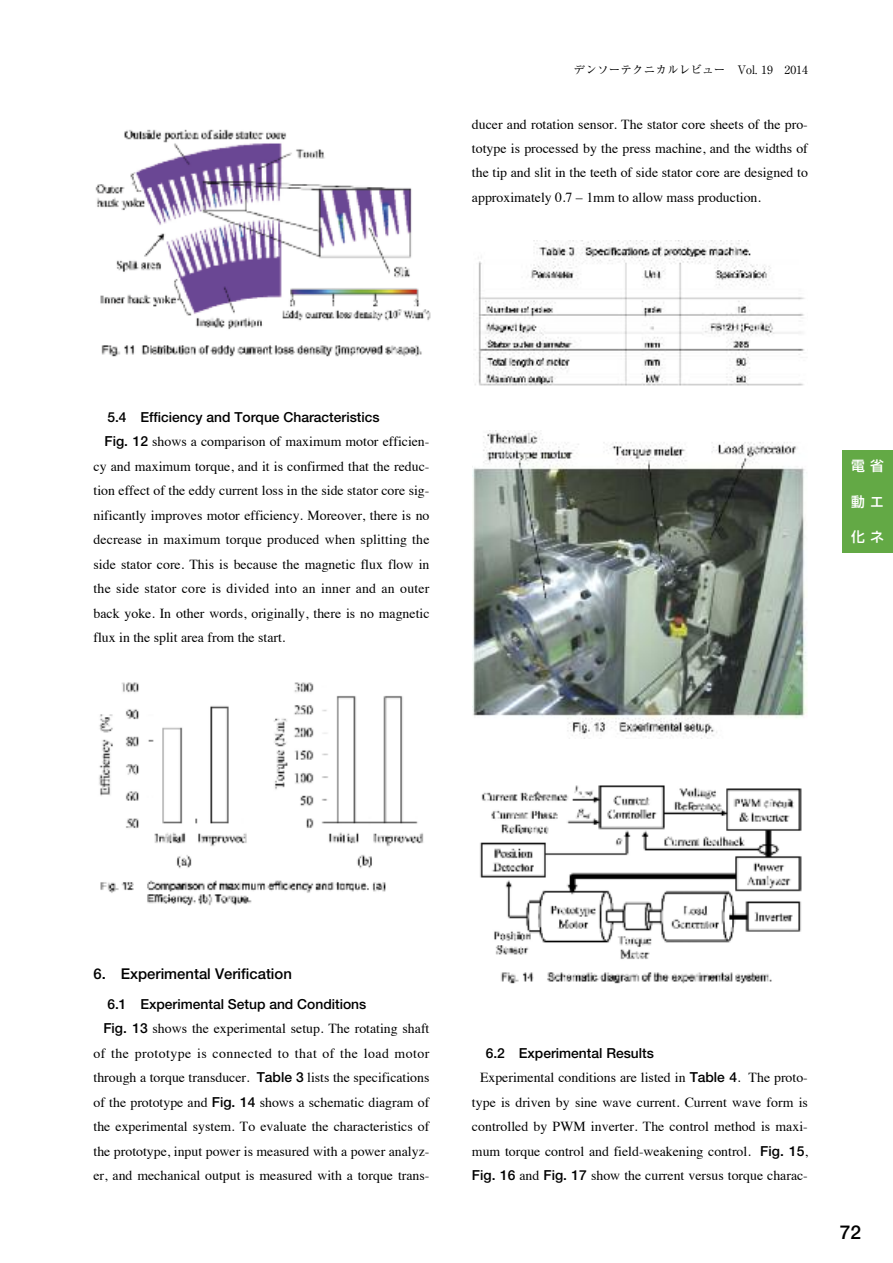
<style>
.page{position:relative;width:893px;height:1263px;background:#fff}
.page>*{position:absolute;margin:0;border:0;box-sizing:border-box;transform-origin:0 0}
.t1{font:700 19.2px "Futo Go B101";color:#000}
.t2{font:700 14.85px "Futo Go B101";color:#000}
.t3{font:13.8px/24.5px "Times";color:#000;text-align:justify}
.t4{font:700 13.8px "Futo Go B101";color:#000}
.t5{font:500 13.8px "Shin Go";color:#fff}
.t6{font:11.7px "Ryumin";color:#000}
.s1{font-family:"Futo Go B101";font-weight:700}
</style>
<div class="page">
<div style="left:842px;top:451px;width:51px;height:102px;background:#63a945"></div>
<img style="left:95px;top:129px;width:336px;height:228px">
<img style="left:99px;top:682px;width:325px;height:224px">
<img style="left:474px;top:241px;width:331px;height:145px">
<img style="left:472px;top:430px;width:335px;height:309px">
<img style="left:480px;top:785px;width:322px;height:199px">
<p class="t6" style="left:574px;top:62px;width:236px">デンソーテクニカルレビュー Vol. 19 2014</p>
<p class="t3" style="left:472px;top:113px;width:337px">ducer and rotation sensor. The stator core sheets of the pro&shy;totype is processed by the press machine, and the widths of the tip and slit in the teeth of side stator core are designed to approximately 0.7 – 1mm to allow mass production.</p>
<p class="t4" style="left:107px;top:409px;width:274px">5.4 Efficiency and Torque Characteristics</p>
<p class="t3" style="left:94px;top:431px;width:337px;text-indent:11px"><span class="s1">Fig. 12</span> shows a comparison of maximum motor efficien&shy;cy and maximum torque, and it is confirmed that the reduc&shy;tion effect of the eddy current loss in the side stator core sig&shy;nificantly improves motor efficiency. Moreover, there is no decrease in maximum torque produced when splitting the side stator core. This is because the magnetic flux flow in the side stator core is divided into an inner and an outer back yoke. In other words, originally, there is no magnetic flux in the split area from the start.</p>
<p class="t5" style="left:851px;top:457px;width:34px">電省</p>
<p class="t5" style="left:851px;top:493px;width:34px">動エ</p>
<p class="t5" style="left:851px;top:528px;width:34px">化ネ</p>
<p class="t2" style="left:94px;top:964px;width:200px">6. Experimental Verification</p>
<p class="t4" style="left:107px;top:996px;width:260px">6.1 Experimental Setup and Conditions</p>
<p class="t3" style="left:94px;top:1017px;width:337px;text-indent:10px"><span class="s1">Fig. 13</span> shows the experimental setup. The rotating shaft of the prototype is connected to that of the load motor through a torque transducer. <span class="s1">Table 3</span> lists the specifications of the prototype and <span class="s1">Fig. 14</span> shows a schematic diagram of the experimental system. To evaluate the characteristics of the prototype, input power is measured with a power analyz&shy;er, and mechanical output is measured with a torque trans-</p>
<p class="t4" style="left:486px;top:1044px;width:170px">6.2 Experimental Results</p>
<p class="t3" style="left:472px;top:1066px;width:337px;text-align:center">Experimental conditions are listed in <span class="s1">Table 4</span>. The proto&shy;type is driven by sine wave current. Current wave form is controlled by PWM inverter. The control method is maxi&shy;mum torque control and field-weakening control. <span class="s1">Fig. 15</span>, <span class="s1">Fig. 16</span> and <span class="s1">Fig. 17</span> show the current versus torque charac-</p>
<h1 class="t1" style="left:840px;top:1221px;width:23px">72</h1>
</div>
